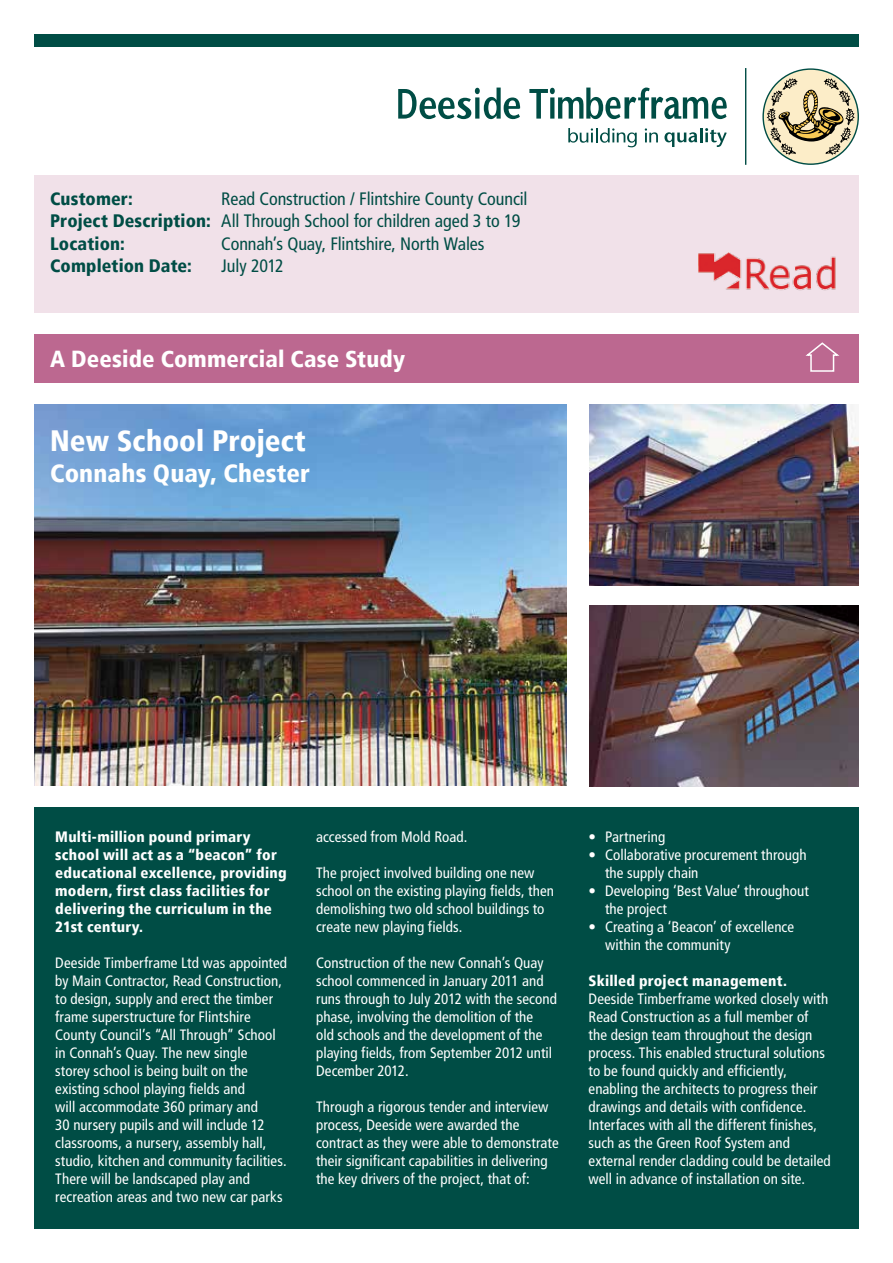
<style>
.page{position:relative;width:893px;height:1263px;background:#fff}
.page>*{position:absolute;margin:0;border:0;box-sizing:border-box;transform-origin:0 0}
.t1{font:900 condensed 29.4px "Frutiger LT";color:#fff}
.t2{font:900 condensed 25.2px "Frutiger LT";letter-spacing:.005em;color:#fff}
.t3{font:900 condensed 23.25px "Frutiger LT";letter-spacing:.005em;color:#fff}
.t4{font:condensed 18px/22.5px "Frutiger LT";letter-spacing:-.005em;color:#004d45}
.t5{font:900 condensed 18px "Frutiger LT";letter-spacing:.005em;color:#004d45}
.t6{font:condensed 15px/18px "Frutiger LT";letter-spacing:.005em;color:#fff}
.t7{font:900 condensed 15px/18px "Frutiger LT";letter-spacing:.015em;color:#fff}
.s1{font-weight:900}
</style>
<div class="page">
<div style="left:34px;top:34px;width:825px;height:13px;background:#004d45"></div>
<svg style="left:763px;top:69px;width:95px;height:95px"></svg>
<svg style="left:766px;top:78px;width:89px;height:77px;background:#c2b796"></svg>
<hr style="left:745px;top:68px;width:1px;height:97px;background:#004d45">
<svg style="left:664px;top:128px;width:63px;height:19px"></svg>
<svg style="left:568px;top:128px;width:69px;height:19px"></svg>
<svg style="left:645px;top:128px;width:13px;height:14px"></svg>
<svg style="left:398px;top:88px;width:329px;height:31px"></svg>
<div style="left:34px;top:175px;width:825px;height:138px;background:#f1e1e9"></div>
<img style="left:698px;top:252px;width:138px;height:39px">
<img style="left:34px;top:404px;width:533px;height:382px">
<img style="left:590px;top:405px;width:269px;height:180px">
<img style="left:590px;top:606px;width:269px;height:180px">
<div style="left:34px;top:808px;width:825px;height:421px;background:#004d45"></div>
<div style="left:34px;top:334px;width:825px;height:49px;background:#bc6890"></div>
<svg style="left:805px;top:342px;width:34px;height:30px"></svg>
<p class="t4" style="left:50px;top:188px;width:479px;text-indent:171px">Read Construction / Flintshire County Council<br><span class="s1">Project Description:</span> All Through School for children aged 3 to 19<br><span class="s1">Location:</span></p>
<p class="t5" style="left:50px;top:188px;width:84px">Customer:</p>
<p class="t4" style="left:221px;top:233px;width:265px">Connah’s Quay, Flintshire, North Wales</p>
<p class="t5" style="left:50px;top:255px;width:143px">Completion Date:</p>
<p class="t4" style="left:221px;top:255px;width:64px">July 2012</p>
<h3 class="t3" style="left:50px;top:345px;width:356px">A Deeside Commercial Case Study</h3>
<h1 class="t1" style="left:50px;top:423px;width:257px">New School Project</h1>
<h2 class="t2" style="left:50px;top:458px;width:261px">Connahs Quay, Chester</h2>
<p class="t7" style="left:55px;top:827px;width:233px">Multi-million pound primary school will act as a “beacon” for educational excellence, providing modern, first class facilities for delivering the curriculum in the<br>21st century.</p>
<p class="t6" style="left:55px;top:953px;width:233px">Deeside Timberframe Ltd was appointed by Main Contractor, Read Construction, to design, supply and erect the timber frame superstructure for Flintshire County Council’s “All Through” School in Connah’s Quay. The new single<br>storey school is being built on the existing school playing fields and<br>will accommodate 360 primary and<br>30 nursery pupils and will include 12 classrooms, a nursery, assembly hall, studio, kitchen and community facilities.<br>There will be landscaped play and recreation areas and two new car parks</p>
<p class="t6" style="left:316px;top:827px;width:153px">accessed from Mold Road.</p>
<p class="t6" style="left:316px;top:863px;width:240px">The project involved building one new school on the existing playing fields, then demolishing two old school buildings to create new playing fields.</p>
<p class="t6" style="left:316px;top:953px;width:242px">Construction of the new Connah’s Quay school commenced in January 2011 and runs through to July 2012 with the second phase, involving the demolition of the<br>old schools and the development of the playing fields, from September 2012 until December 2012.</p>
<p class="t6" style="left:316px;top:1097px;width:244px">Through a rigorous tender and interview process, Deeside were awarded the contract as they were able to demonstrate their significant capabilities in delivering the key drivers of the project, that of:</p>
<p class="t6" style="left:589px;top:827px;width:78px">• Partnering</p>
<p class="t6" style="left:605px;top:845px;width:203px;text-indent:-16px">• Collaborative procurement through the supply chain</p>
<p class="t6" style="left:605px;top:881px;width:205px;text-indent:-16px">• Developing ‘Best Value’ throughout the project</p>
<p class="t6" style="left:605px;top:917px;width:191px;text-indent:-16px">• Creating a ‘Beacon’ of excellence within the community</p>
<p class="t7" style="left:589px;top:971px;width:200px">Skilled project management.</p>
<p class="t6" style="left:589px;top:989px;width:244px">Deeside Timberframe worked closely with Read Construction as a full member of<br>the design team throughout the design process. This enabled structural solutions to be found quickly and efficiently, enabling the architects to progress their drawings and details with confidence.<br>Interfaces with all the different finishes, such as the Green Roof System and external render cladding could be detailed well in advance of installation on site.</p>
</div>
